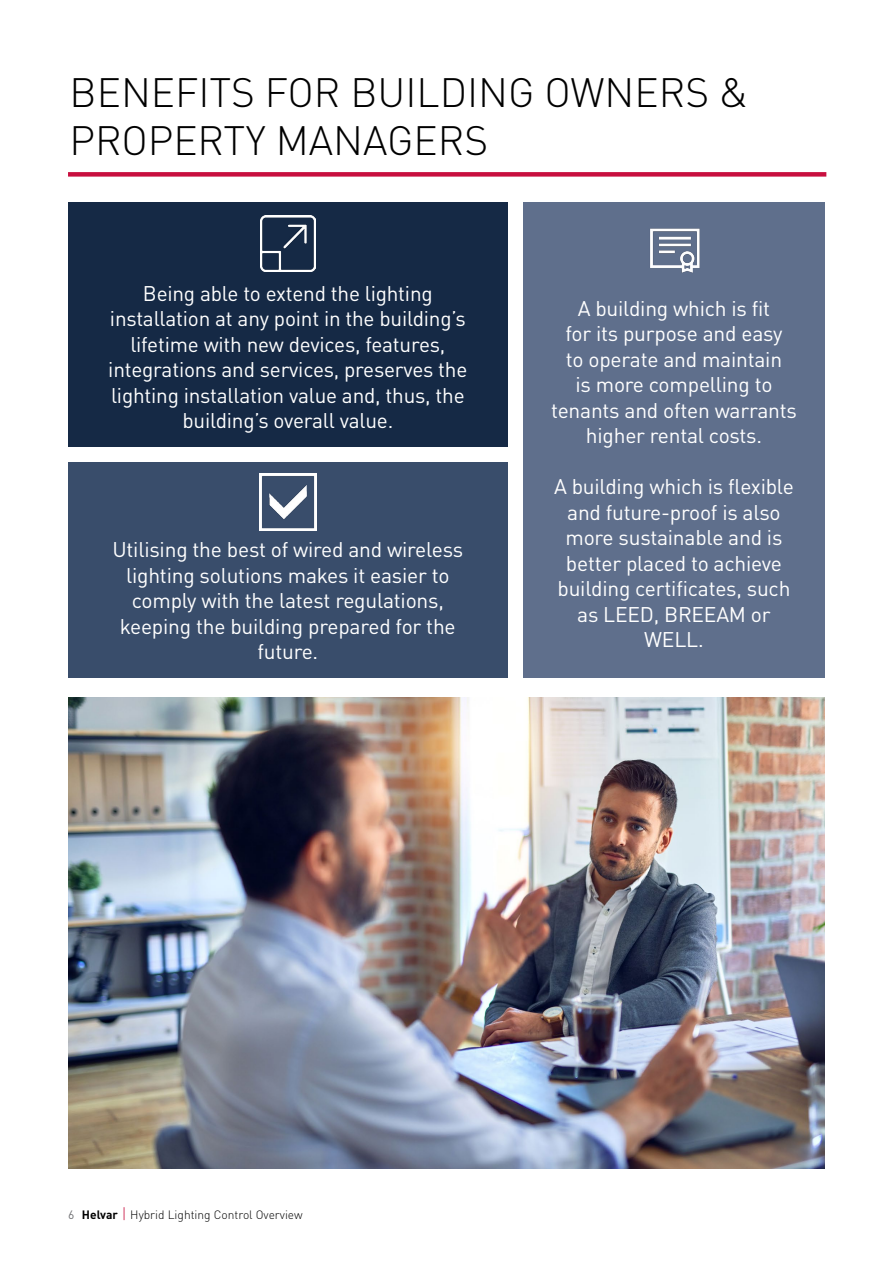
<style>
.page{position:relative;width:893px;height:1263px;background:#fff}
.page>*{position:absolute;margin:0;border:0;box-sizing:border-box;transform-origin:0 0}
.t1{font:300 40.5px/48px "DIN Pro";color:#000}
.t2{font:21px/25.5px "DIN Pro";letter-spacing:-.01em;color:#fff;text-align:center}
.t3{font:300 12px "DIN Pro";color:#000}
.s1{font-weight:400;color:#6d6e71}
.s2{font-weight:700}
.s3{font-size:15px;color:#c80f3f}
</style>
<div class="page">
<div style="left:68px;top:172px;width:758px;height:5px;background:#c80f3f"></div>
<img style="left:68px;top:697px;width:757px;height:471px">
<div style="left:68px;top:202px;width:440px;height:244px;background:#152945"></div>
<div style="left:523px;top:202px;width:302px;height:475px;background:#5f6f8c"></div>
<div style="left:68px;top:462px;width:440px;height:215px;background:#394d6b"></div>
<img style="left:650px;top:228px;width:50px;height:45px">
<img style="left:260px;top:216px;width:56px;height:55px">
<img style="left:259px;top:473px;width:57px;height:57px">
<h1 class="t1" style="left:70px;top:65px;width:681px">BENEFITS FOR BUILDING OWNERS &amp;<br>PROPERTY MANAGERS</h1>
<p class="t2" style="left:108px;top:278px;width:361px">Being able to extend the lighting installation at any point in the building’s lifetime with new devices, features, integrations and services, preserves the lighting installation value and, thus, the building’s overall value.</p>
<p class="t2" style="left:112px;top:535px;width:352px">Utilising the best of wired and wireless lighting solutions makes it easier to comply with the latest regulations, keeping the building prepared for the future.</p>
<p class="t2" style="left:551px;top:293px;width:247px">A building which is fit<br>for its purpose and easy<br>to operate and maintain<br>is more compelling to tenants and often warrants higher rental costs.</p>
<p class="t2" style="left:554px;top:472px;width:241px">A building which is flexible and future-proof is also more sustainable and is better placed to achieve building certificates, such as LEED, BREEAM or<br>WELL.</p>
<p class="t3" style="left:68px;top:1205px;width:236px"><span class="s1">6</span> <span class="s2">Helvar</span> <span class="s3">|</span> Hybrid Lighting Control Overview</p>
</div>
